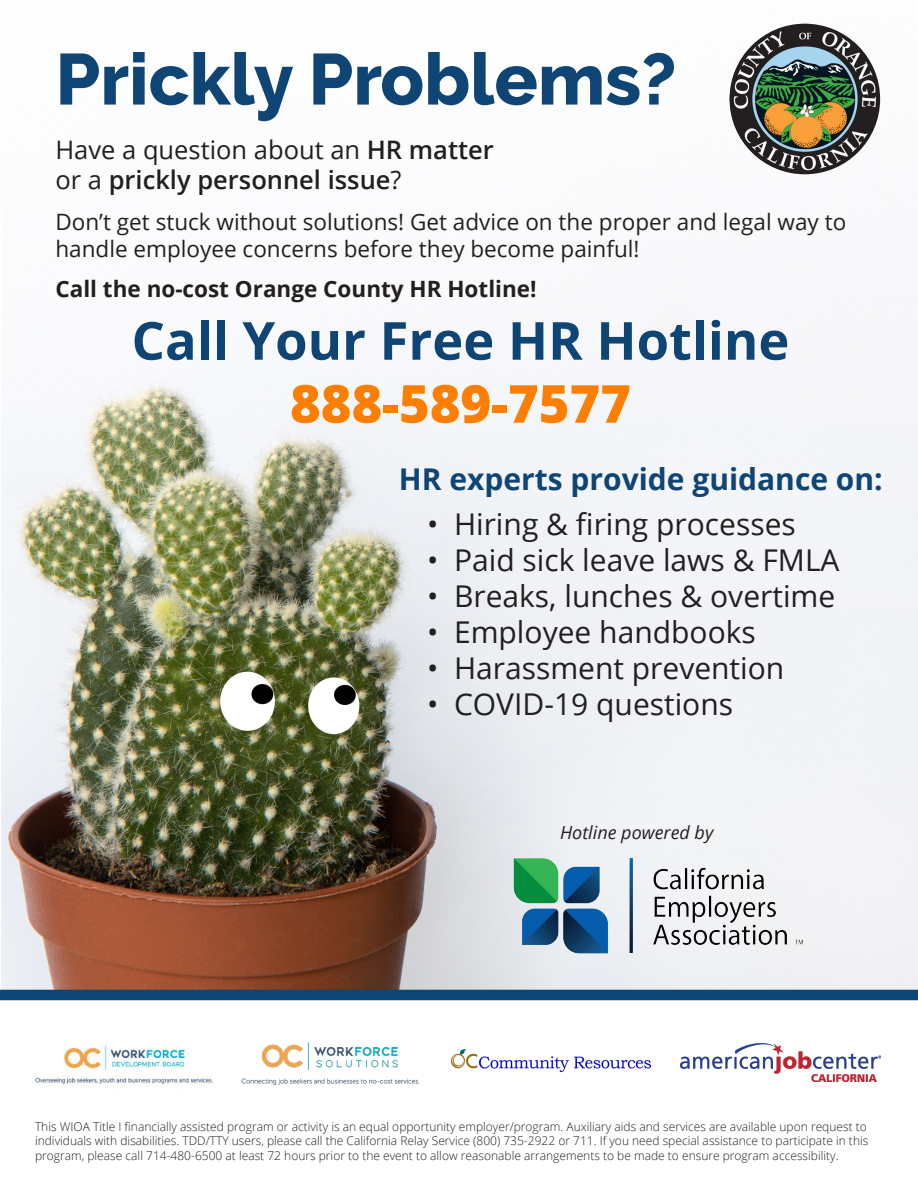
<style>
.page{position:relative;width:918px;height:1188px;background:#fff}
.page>*{position:absolute;margin:0;border:0;box-sizing:border-box;transform-origin:0 0}
.t1{font:800 72px "Raleway";color:#0f4574}
.t2{font:700 52.5px "Open Sans";color:#0f4574}
.t3{font:800 52.5px "Open Sans";color:#fe7e00}
.t4{font:30px "Open Sans";color:#231f20}
.t5{font:700 30px "Open Sans";color:#0f4574}
.t6{font:600 25.5px/30.6px "Open Sans";color:#231f20}
.t7{font:22.5px/27px "Open Sans";color:#231f20}
.t8{font:700 22.5px "Open Sans";color:#231f20}
.t9{font:italic 18px "Open Sans";color:#231f20}
.t10{font:300 12px/14.4px "Open Sans";color:#231f20}
.s1{font-weight:400}
</style>
<div class="page">
<img style="left:2px;top:23px;width:916px;height:967px">
<img style="left:506px;top:850px;width:302px;height:106px">
<div style="left:0;top:990px;width:918px;height:10px;background:#0f4574"></div>
<img style="left:729px;top:24px;width:151px;height:150px;border-radius:75px">
<img style="left:35px;top:1043px;width:178px;height:41px">
<img style="left:452px;top:1050px;width:199px;height:23px">
<img style="left:681px;top:1044px;width:199px;height:37px">
<img style="left:241px;top:1042px;width:179px;height:43px">
<p class="t1" style="left:56px;top:38px;width:622px">Prickly Problems?</p>
<p class="t6" style="left:56px;top:134px;width:440px"><span class="s1">Have a question about an</span> HR matter <span class="s1">or a</span> prickly personnel issue<span class="s1">?</span></p>
<p class="t7" style="left:56px;top:207px;width:792px">Don’t get stuck without solutions! Get advice on the proper and legal way to handle employee concerns before they become painful!</p>
<p class="t8" style="left:56px;top:273px;width:483px">Call the no-cost Orange County HR Hotline!</p>
<p class="t2" style="left:132px;top:304px;width:659px">Call Your Free HR Hotline</p>
<p class="t3" style="left:290px;top:364px;width:343px">888-589-7577</p>
<p class="t5" style="left:399px;top:458px;width:485px">HR experts provide guidance on:</p>
<p class="t4" style="left:427px;top:503px;width:370px">• Hiring &amp; firing processes</p>
<p class="t4" style="left:427px;top:539px;width:414px">• Paid sick leave laws &amp; FMLA</p>
<p class="t4" style="left:427px;top:575px;width:410px">• Breaks, lunches &amp; overtime</p>
<p class="t4" style="left:427px;top:611px;width:330px">• Employee handbooks</p>
<p class="t4" style="left:427px;top:647px;width:359px">• Harassment prevention</p>
<p class="t4" style="left:427px;top:683px;width:308px">• COVID-19 questions</p>
<p class="t9" style="left:560px;top:820px;width:155px">Hotline powered by</p>
<p class="t10" style="left:35px;top:1119px;width:835px">This WIOA Title I financially assisted program or activity is an equal opportunity employer/program. Auxiliary aids and services are available upon request to individuals with disabilities. TDD/TTY users, please call the California Relay Service (800) 735-2922 or 711. If you need special assistance to participate in this program, please call 714-480-6500 at least 72 hours prior to the event to allow reasonable arrangements to be made to ensure program accessibility.</p>
</div>
